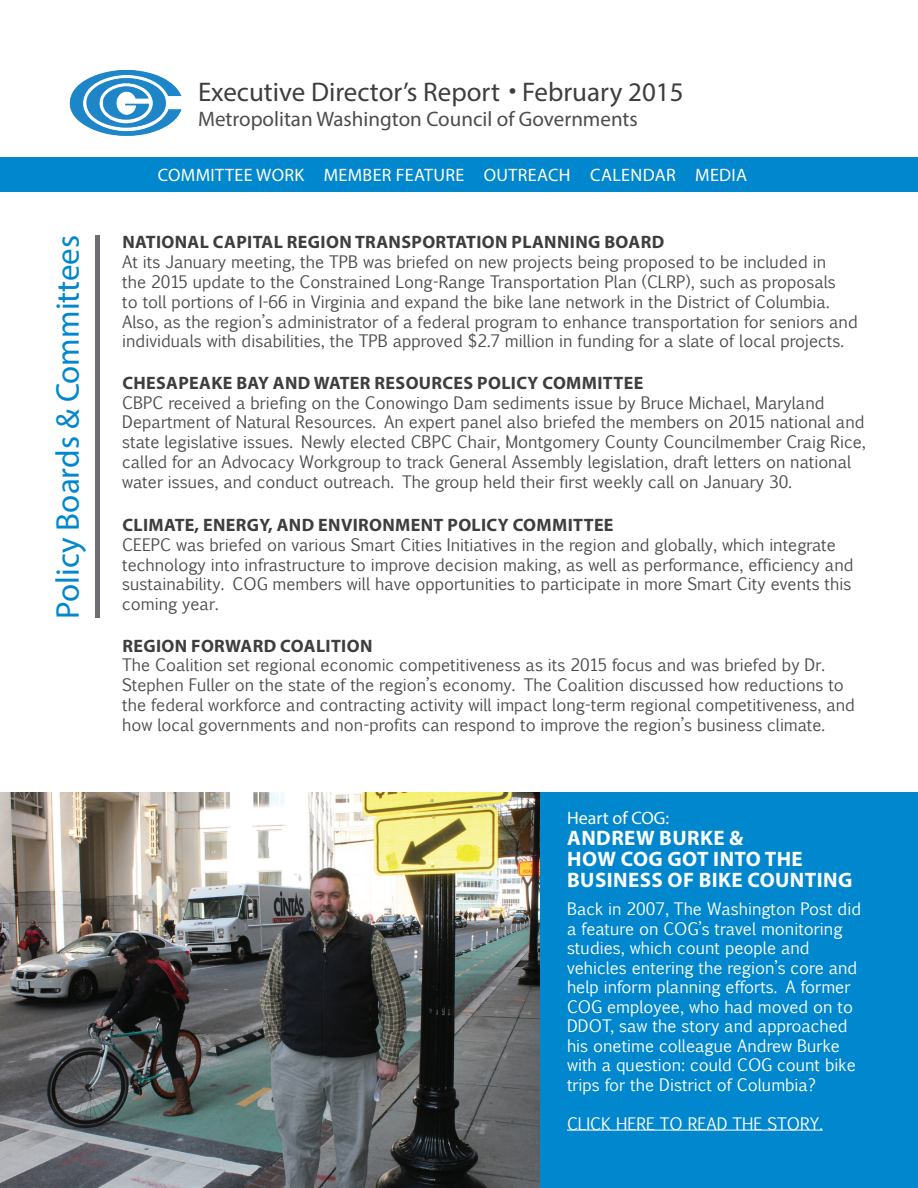
<style>
.page{position:relative;width:918px;height:1188px;background:#fff}
.page>*{position:absolute;margin:0;border:0;box-sizing:border-box;transform-origin:0 0}
.t1{font:33px "Myriad Pro";color:#0087cd}
.t2{font:27px "Myriad Pro";color:#3e3e3f}
.t3{font:700 21px/21px "Myriad Pro";letter-spacing:.02em;color:#fff}
.t4{font:21px "Myriad Pro";color:#4b4c4d}
.t5{font:700 18px "Myriad Pro";letter-spacing:.02em;color:#3e3e3f}
.t6{font:18px "Myriad Pro";letter-spacing:.02em;color:#fff}
.t7{font:16.5px/19.8px "Euphemia CAS";color:#4b4c4d}
.t8{font:16.5px/19.5px "Euphemia CAS";color:#fff}
</style>
<div class="page">
<div style="left:0;top:792px;width:918px;height:396px;background:#0087cd"></div>
<div style="left:0;top:157px;width:918px;height:35px;background:#0087cd"></div>
<hr style="left:567px;top:1130px;width:256px;height:1px;background:#fff">
<div style="left:95px;top:235px;width:5px;height:383px;background:#6c6d70"></div>
<img style="left:69px;top:70px;width:113px;height:66px">
<img style="left:0;top:792px;width:540px;height:396px">
<h2 class="t2" style="left:198px;top:75px;width:487px">Executive Director’s Report • February 2015</h2>
<p class="t4" style="left:198px;top:106px;width:441px">Metropolitan Washington Council of Governments</p>
<p class="t6" style="left:158px;top:164px;width:298px">Comm ittee work Mem ber Feature</p>
<p class="t6" style="left:484px;top:164px;width:190px">outreach Calendar</p>
<p class="t6" style="left:695px;top:164px;width:45px">MEDIA</p>
<h1 class="t1" style="left:47px;top:619px;width:385px;rotate:-90deg">Policy Boards &amp; Committees</h1>
<p class="t5" style="left:122px;top:231px;width:543px">NATIONAL CAPITAL REGION TRANSPORTATION PLANN ING BOARD</p>
<p class="t7" style="left:122px;top:252px;width:737px">At its January meeting, the TPB was briefed on new projects being proposed to be included in<br>the 2015 update to the Constrained Long-Range Transportation Plan (CLRP), such as proposals<br>to toll portions of I-66 in Virginia and expand the bike lane network in the District of Columbia.<br>Also, as the region’s administrator of a federal program to enhance transportation for seniors and individuals with disabilities, the TPB approved $2.7 million in funding for a slate of local projects.</p>
<p class="t5" style="left:122px;top:371px;width:522px">CHESAPEAKE BAY AND WATER RESOURCES POLICY COMMITTEE</p>
<p class="t7" style="left:122px;top:393px;width:745px">CBPC received a briefing on the Conowingo Dam sediments issue by Bruce Michael, Maryland Department of Natural Resources. An expert panel also briefed the members on 2015 national and state legislative issues. Newly elected CBPC Chair, Montgomery County Councilmember Craig Rice, called for an Advocacy Workgroup to track General Assembly legislation, draft letters on national water issues, and conduct outreach. The group held their first weekly call on January 30.</p>
<p class="t5" style="left:122px;top:513px;width:493px">CLIMATE, ENERGY, AND ENVIRONMENT POLICY COMMITTEE</p>
<p class="t7" style="left:122px;top:535px;width:733px">CEEPC was briefed on various Smart Cities Initiatives in the region and globally, which integrate technology into infrastructure to improve decision making, as well as performance, efficiency and sustainability. COG members will have opportunities to participate in more Smart City events this coming year.</p>
<p class="t5" style="left:122px;top:634px;width:249px">REGION FORWARD COALITION</p>
<p class="t7" style="left:122px;top:655px;width:734px">The Coalition set regional economic competitiveness as its 2015 focus and was briefed by Dr.<br>Stephen Fuller on the state of the region’s economy. The Coalition discussed how reductions to the federal workforce and contracting activity will impact long-term regional competitiveness, and how local governments and non-profits can respond to improve the region’s business climate.</p>
<p class="t6" style="left:567px;top:806px;width:104px">Heart of COG:</p>
<p class="t3" style="left:567px;top:826px;width:287px">AN DREW BURKE &amp;<br>HOW COG GOT INTO THE<br>BUSINESS OF BIKE COUNTING</p>
<p class="t8" style="left:567px;top:899px;width:296px">Back in 2007, The Washington Post did a feature on COG’s travel monitoring studies, which count people and vehicles entering the region’s core and help inform planning efforts. A former COG employee, who had moved on to DDOT, saw the story and approached his onetime colleague Andrew Burke with a question: could COG count bike trips for the District of Columbia?</p>
<p class="t8" style="left:567px;top:1114px;width:70px">Click here</p>
<p class="t8" style="left:660px;top:1114px;width:48px">to Read</p>
<p class="t8" style="left:733px;top:1114px;width:47px">the stor</p>
<p class="t8" style="left:810px;top:1114px;width:15px">y.</p>
</div>
